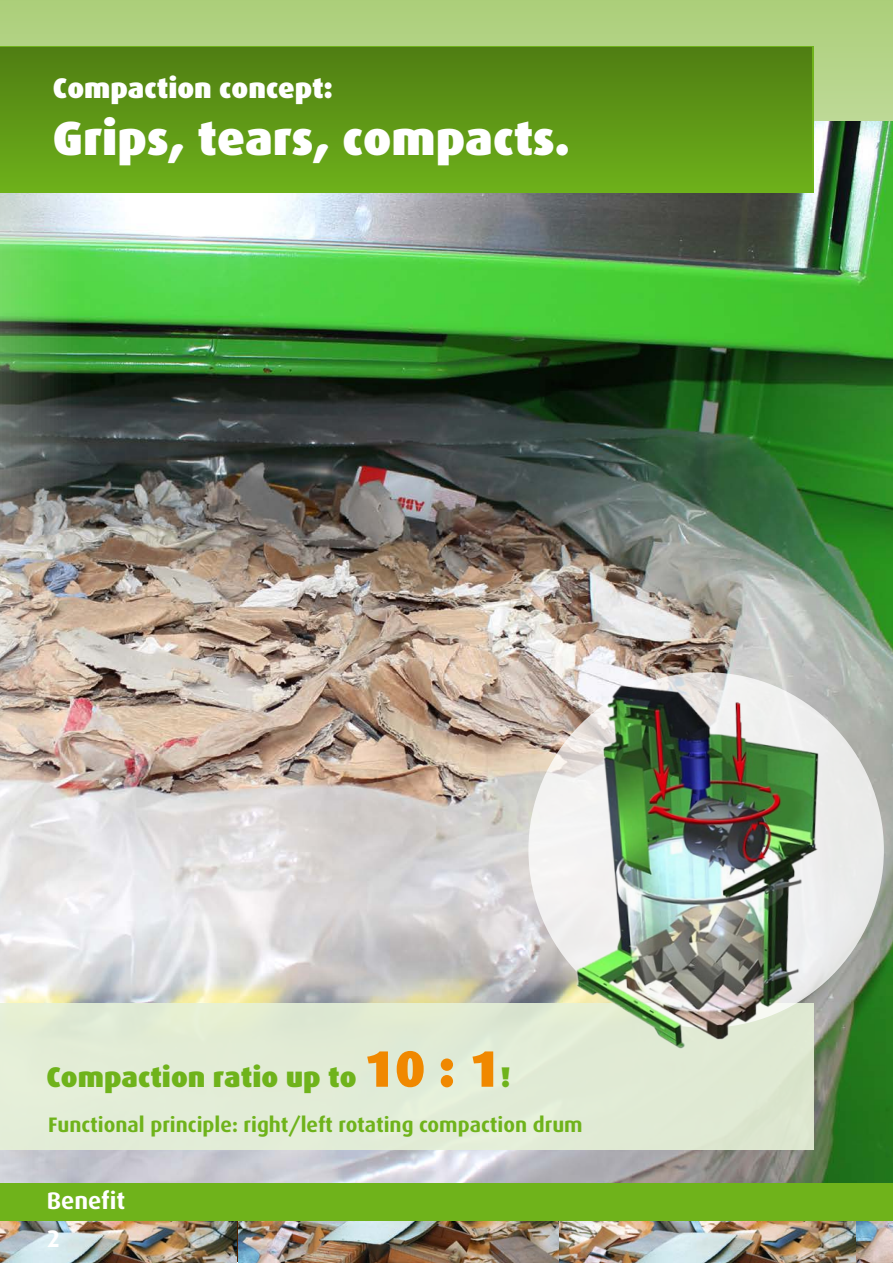
<style>
.page{position:relative;width:893px;height:1263px;background:#fff}
.page>*{position:absolute;margin:0;border:0;box-sizing:border-box;transform-origin:0 0}
.t1{font:900 48px "Dax";color:#fff}
.t2{font:900 28.5px "Dax";color:#6fb31b}
.t3{font:900 28.5px "Dax";color:#fff}
.t4{font:700 24px "Dax";color:#fff}
.t5{font:700 21px "Dax";color:#6fb31b}
.s1{font-size:51.3px;color:#f08800}
</style>
<div class="page">
<img style="left:559px;top:1220px;width:298px;height:43px">
<img style="left:239px;top:1220px;width:320px;height:43px">
<img style="left:0;top:1220px;width:236px;height:43px">
<img style="left:857px;top:1220px;width:36px;height:43px">
<svg style="left:0;top:0;width:893px;height:122px;background:#aed07f"></svg>
<img style="left:0;top:122px;width:893px;height:1061px">
<div style="left:0;top:1183px;width:893px;height:37px;background:#6fb31b"></div>
<div style="left:0;top:1003px;width:814px;height:146px;background:#e6f1d8"></div>
<div style="left:0;top:47px;width:812px;height:149px;background:linear-gradient(to bottom,#4e7d0f,#72b223)"></div>
<img style="left:514px;top:674px;width:375px;height:381px">
<h2 class="t3" style="left:53px;top:71px;width:281px">Compaction concept:</h2>
<h1 class="t1" style="left:53px;top:111px;width:518px">Grips, tears, compacts.</h1>
<h2 class="t2" style="left:47px;top:1060px;width:466px">Compaction ratio up to <span class="s1">10 : 1</span>!</h2>
<p class="t5" style="left:48px;top:1113px;width:536px">Functional principle: right/left rotating compaction drum</p>
<p class="t4" style="left:47px;top:1187px;width:80px">Benefit</p>
<p class="t4" style="left:47px;top:1225px;width:15px">2</p>
</div>
